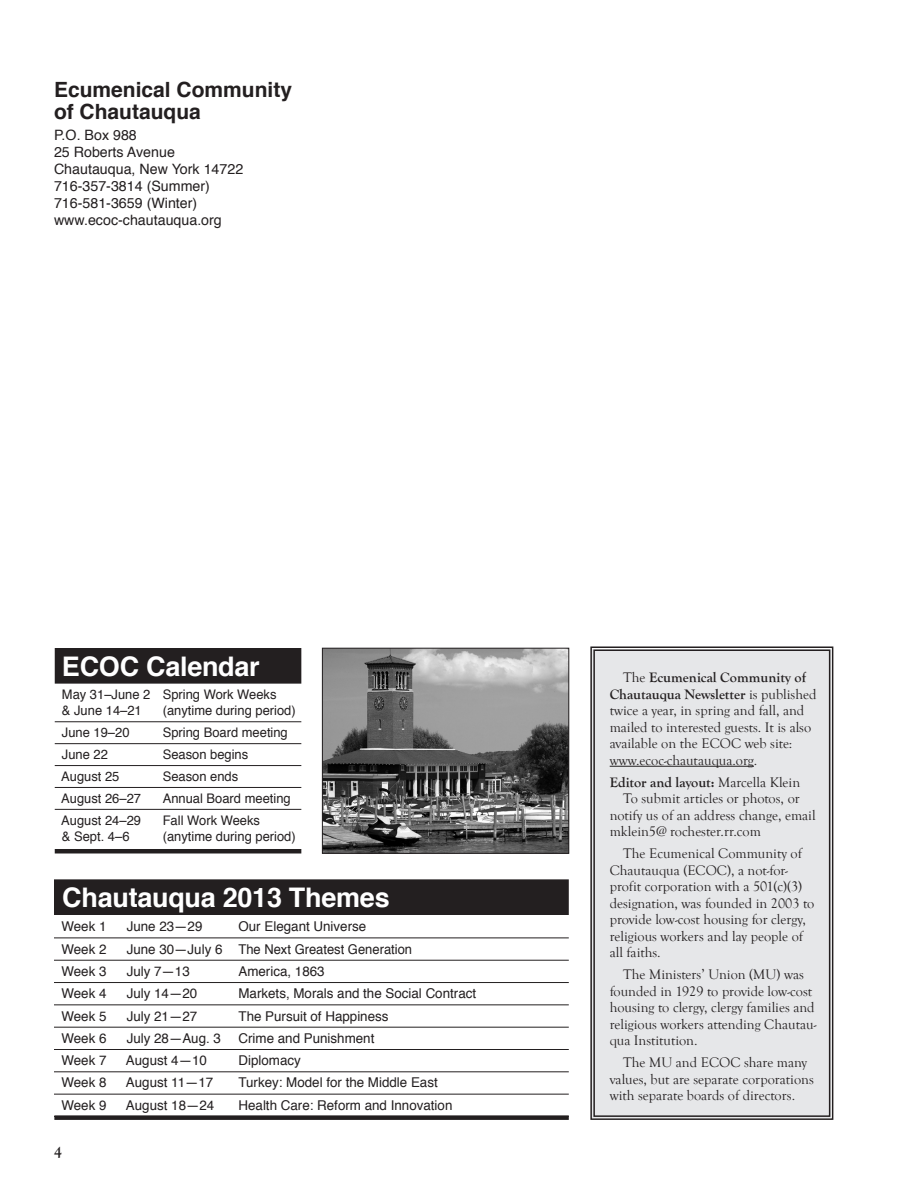
<style>
.page{position:relative;width:918px;height:1188px;background:#fff}
.page>*{position:absolute;margin:0;border:0;box-sizing:border-box;transform-origin:0 0}
.t1{font:700 27px "Helvetica";letter-spacing:-.01em;color:#fff}
.t2{font:700 21px/22.5px "Helvetica";color:#231f20}
.t3{font:700 15.75px "Goudy Old Style T";color:#231f20}
.t4{font:14.25px/16.5px "Goudy Old Style T";color:#231f20}
.t5{font:14.25px "Helvetica";color:#231f20}
.t6{font:700 14.25px "Goudy Old Style T";color:#231f20}
.t7{font:13.5px "Helvetica";color:#231f20}
.t8{font:13.2px/16.5px "Helvetica";color:#231f20}
.s1{font-weight:700}
.s2{font-weight:400}
</style>
<div class="page">
<div style="left:56px;top:649px;width:245px;height:34px;background:#231f20"></div>
<div style="left:55px;top:648px;width:246px;height:36px;border:2px solid #231f20"></div>
<div style="left:590px;top:646px;width:244px;height:474px;background:#e6e7e9"></div>
<div style="left:593px;top:650px;width:237px;height:467px;border:1px solid #231f20"></div>
<hr style="left:610px;top:766px;width:144px;height:1px;background:#231f20">
<div style="left:55px;top:880px;width:513px;height:34px;background:#231f20"></div>
<div style="left:54px;top:879px;width:515px;height:36px;border:2px solid #231f20"></div>
<hr style="left:54px;top:938px;width:515px;height:1px;background:#231f20">
<hr style="left:54px;top:960px;width:515px;height:1px;background:#231f20">
<hr style="left:54px;top:982px;width:515px;height:1px;background:#231f20">
<hr style="left:54px;top:1005px;width:515px;height:1px;background:#231f20">
<hr style="left:54px;top:1027px;width:515px;height:1px;background:#231f20">
<hr style="left:54px;top:1049px;width:515px;height:1px;background:#231f20">
<hr style="left:54px;top:1072px;width:515px;height:1px;background:#231f20">
<hr style="left:54px;top:1094px;width:515px;height:1px;background:#231f20">
<div style="left:54px;top:1115px;width:515px;height:5px;background:#231f20"></div>
<hr style="left:55px;top:849px;width:246px;height:4px;background:#231f20">
<hr style="left:55px;top:722px;width:246px;height:1px;background:#231f20">
<hr style="left:55px;top:743px;width:246px;height:1px;background:#231f20">
<hr style="left:55px;top:765px;width:246px;height:1px;background:#231f20">
<hr style="left:55px;top:787px;width:246px;height:1px;background:#231f20">
<hr style="left:55px;top:809px;width:246px;height:1px;background:#231f20">
<img style="left:324px;top:650px;width:243px;height:202px">
<div style="left:322px;top:648px;width:247px;height:206px;border:1px solid #231f20"></div>
<p class="t2" style="left:54px;top:78px;width:240px">Ecumenical Community of Chautauqua</p>
<p class="t5" style="left:54px;top:124px;width:84px">P.O. Box 988</p>
<p class="t5" style="left:54px;top:141px;width:122px">25 Roberts Avenue</p>
<p class="t5" style="left:54px;top:158px;width:191px">Chautauqua, New York 14722</p>
<p class="t5" style="left:54px;top:175px;width:158px">716-357-3814 (Summer)</p>
<p class="t5" style="left:54px;top:192px;width:145px">716-581-3659 (Winter)</p>
<p class="t5" style="left:54px;top:209px;width:169px">www.ecoc-chautauqua.org</p>
<p class="t1" style="left:62px;top:644px;width:199px">ECOC Calendar</p>
<p class="t8" style="left:62px;top:686px;width:216px">May 31–June 2 Spring Work Weeks &amp; June 14–21</p>
<p class="t8" style="left:163px;top:703px;width:134px">(anytime during period)</p>
<p class="t8" style="left:62px;top:725px;width:69px">June 19–20</p>
<p class="t8" style="left:163px;top:725px;width:127px">Spring Board meeting</p>
<p class="t8" style="left:62px;top:746px;width:48px">June 22</p>
<p class="t8" style="left:163px;top:746px;width:87px">Season begins</p>
<p class="t8" style="left:61px;top:768px;width:60px">August 25</p>
<p class="t8" style="left:163px;top:768px;width:77px">Season ends</p>
<p class="t8" style="left:61px;top:790px;width:81px">August 26–27</p>
<p class="t8" style="left:163px;top:790px;width:129px">Annual Board meeting</p>
<p class="t8" style="left:61px;top:812px;width:81px">August 24–29</p>
<p class="t8" style="left:163px;top:812px;width:99px">Fall Work Weeks</p>
<p class="t8" style="left:62px;top:829px;width:69px">&amp; Sept. 4–6</p>
<p class="t8" style="left:163px;top:829px;width:134px">(anytime during period)</p>
<p class="t1" style="left:62px;top:875px;width:329px">Chautauqua 2013 Themes</p>
<p class="t7" style="left:61px;top:916px;width:47px">Week 1</p>
<p class="t7" style="left:127px;top:916px;width:77px">June 23—29</p>
<p class="t7" style="left:239px;top:916px;width:129px">Our Elegant Universe</p>
<p class="t7" style="left:61px;top:938px;width:47px">Week 2</p>
<p class="t7" style="left:127px;top:938px;width:287px">June 30—July 6 The Next Greatest Generation</p>
<p class="t7" style="left:61px;top:961px;width:47px">Week 3</p>
<p class="t7" style="left:127px;top:961px;width:65px">July 7—13</p>
<p class="t7" style="left:239px;top:961px;width:88px">America, 1863</p>
<p class="t7" style="left:61px;top:983px;width:47px">Week 4</p>
<p class="t7" style="left:127px;top:983px;width:72px">July 14—20</p>
<p class="t7" style="left:239px;top:983px;width:239px">Markets, Morals and the Social Contract</p>
<p class="t7" style="left:61px;top:1005px;width:47px">Week 5</p>
<p class="t7" style="left:127px;top:1005px;width:72px">July 21—27</p>
<p class="t7" style="left:239px;top:1005px;width:152px">The Pursuit of Happiness</p>
<p class="t7" style="left:61px;top:1028px;width:47px">Week 6</p>
<p class="t7" style="left:127px;top:1028px;width:96px">July 28—Aug. 3</p>
<p class="t7" style="left:239px;top:1028px;width:137px">Crime and Punishment</p>
<p class="t7" style="left:61px;top:1050px;width:47px">Week 7</p>
<p class="t7" style="left:126px;top:1050px;width:82px">August 4—10</p>
<p class="t7" style="left:239px;top:1050px;width:64px">Diplomacy</p>
<p class="t7" style="left:61px;top:1072px;width:47px">Week 8</p>
<p class="t7" style="left:126px;top:1072px;width:89px">August 11—17</p>
<p class="t7" style="left:239px;top:1072px;width:201px">Turkey: Model for the Middle East</p>
<p class="t7" style="left:61px;top:1095px;width:47px">Week 9</p>
<p class="t7" style="left:126px;top:1095px;width:90px">August 18—24</p>
<p class="t7" style="left:239px;top:1095px;width:215px">Health Care: Reform and Innovation</p>
<p class="t3" style="left:54px;top:1143px;width:9px">4</p>
<p class="t4" style="left:610px;top:670px;width:208px;text-indent:14px">The <span class="s1">Ecumenical Community of Chautauqua Newsletter</span> is published twice a year, in spring and fall, and mailed to interested guests. It is also available on the ECOC web site: www.ecoc-chautauqua.org.</p>
<p class="t6" style="left:610px;top:774px;width:192px">Editor and layout: <span class="s2">Marcella Klein</span></p>
<p class="t4" style="left:623px;top:791px;width:178px">To submit articles or photos, or</p>
<p class="t4" style="left:610px;top:807px;width:207px">notify us of an address change, email</p>
<p class="t4" style="left:610px;top:824px;width:153px">mklein5@ rochester.rr.com</p>
<p class="t4" style="left:610px;top:846px;width:206px;text-indent:13px">The Ecumenical Community of<br>Chautauqua (ECOC), a not-for&shy;profit corporation with a 501(c)(3) designation, was founded in 2003 to provide low-cost housing for clergy, religious workers and lay people of all faiths.</p>
<p class="t4" style="left:610px;top:967px;width:208px;text-indent:13px">The Ministers’ Union (MU) was founded in 1929 to provide low-cost housing to clergy, clergy families and religious workers attending Chautau&shy;qua Institution.</p>
<p class="t4" style="left:610px;top:1054px;width:206px;text-indent:13px">The MU and ECOC share many values, but are separate corporations with separate boards of directors.</p>
</div>
